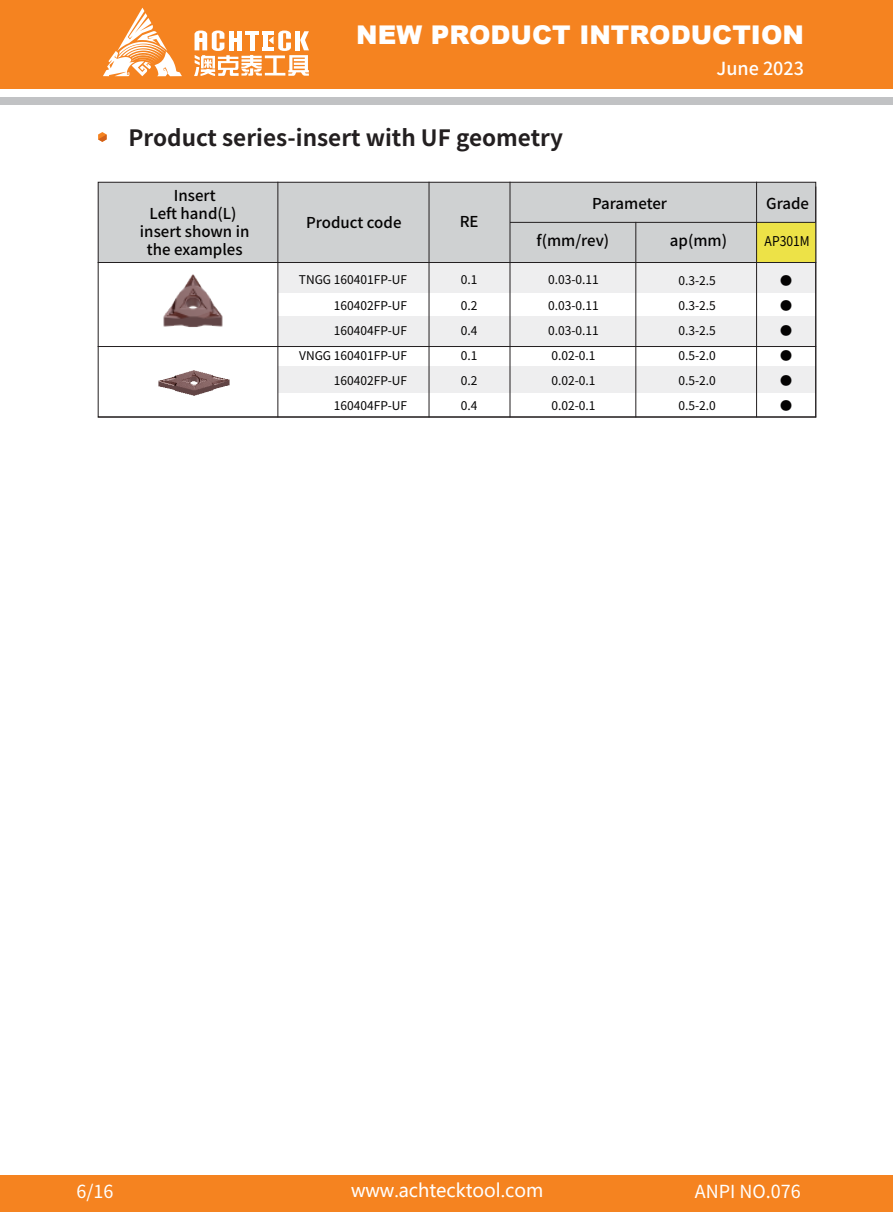
<style>
.page{position:relative;width:893px;height:1212px;background:#fff}
.page>*{position:absolute;margin:0;border:0;box-sizing:border-box;transform-origin:0 0}
.t1{font:900 25.8px "Arial";color:#fff}
.t2{font:700 22.5px "Source Han Sans CN";color:#231f20}
.t3{font:18.3px "Microsoft Ya Hei";color:#fff}
.t4{font:18px "Source Han Sans CN";color:#fff}
.t5{font:500 18px "Source Han Sans CN";color:#fff}
.t6{font:500 15px/18px "Source Han Sans CN";color:#040303;text-align:center}
.t7{font:13.5px "Source Han Sans CN";color:#040303;scale:.9 1}
.t8{font:12px/25.2px "Source Han Sans CN";color:#040303;text-align:justify}
</style>
<div class="page">
<svg style="left:98px;top:132px;width:9px;height:10px"></svg>
<div style="left:0;top:1175px;width:893px;height:37px;background:#f58320"></div>
<div style="left:0;top:0;width:893px;height:89px;background:#f58320"></div>
<div style="left:0;top:97px;width:893px;height:8px;background:#c1c2c4"></div>
<svg style="left:194px;top:31px;width:115px;height:45px"></svg>
<svg style="left:103px;top:8px;width:79px;height:68px"></svg>
<div style="left:278px;top:262px;width:538px;height:30px;background:#eeeeef"></div>
<div style="left:278px;top:316px;width:538px;height:30px;background:#eeeeef"></div>
<div style="left:278px;top:365px;width:538px;height:27px;background:#eeeeef"></div>
<div style="left:98px;top:182px;width:718px;height:80px;background:#cfd1d2"></div>
<hr style="left:98px;top:417px;width:718px;height:1px;background:#231f20">
<hr style="left:277px;top:182px;width:1px;height:235px;background:#231f20">
<hr style="left:429px;top:182px;width:1px;height:235px;background:#231f20">
<hr style="left:510px;top:182px;width:1px;height:235px;background:#231f20">
<hr style="left:635px;top:222px;width:1px;height:195px;background:#231f20">
<div style="left:757px;top:222px;width:59px;height:40px;background:#ede247"></div>
<hr style="left:756px;top:182px;width:1px;height:235px;background:#231f20">
<div style="left:98px;top:182px;width:718px;height:235px;border:1px solid #231f20"></div>
<hr style="left:98px;top:262px;width:718px;height:1px;background:#231f20">
<hr style="left:510px;top:222px;width:306px;height:1px;background:#231f20">
<hr style="left:98px;top:346px;width:718px;height:1px;background:#231f20">
<img style="left:163px;top:274px;width:60px;height:54px">
<img style="left:150px;top:370px;width:88px;height:47px">
<h1 class="t1" style="left:356px;top:16px;width:449px">NEW PRODUCT INTRODUCTION</h1>
<h3 class="t5" style="left:716px;top:58px;width:89px">June 2023</h3>
<h2 class="t2" style="left:129px;top:125px;width:436px">Product series-insert with UF geometry</h2>
<p class="t6" style="left:140px;top:187px;width:111px">Insert<br>Left hand(L) insert shown in the examples</p>
<p class="t6" style="left:306px;top:214px;width:97px">Product code</p>
<p class="t6" style="left:460px;top:213px;width:20px">RE</p>
<p class="t6" style="left:592px;top:195px;width:76px">Parameter</p>
<p class="t6" style="left:537px;top:231px;width:74px">f(mm/rev)</p>
<p class="t6" style="left:670px;top:232px;width:59px">ap(mm)</p>
<p class="t6" style="left:766px;top:195px;width:44px">Grade</p>
<p class="t7" style="left:765px;top:233px;width:52px">AP301M</p>
<p class="t8" style="left:299px;top:268px;width:110px;text-align:right">TNGG 160401FP-UF<br>160402FP-UF<br>160404FP-UF<br>VNGG 160401FP-UF<br>160402FP-UF<br>160404FP-UF</p>
<p class="t8" style="left:461px;top:268px;width:18px">0.1<br>0.2<br>0.4<br>0.1<br>0.2<br>0.4</p>
<p class="t8" style="left:548px;top:268px;width:52px;text-align:left">0.03-0.11<br>0.03-0.11<br>0.03-0.11<br>0.02-0.1<br>0.02-0.1<br>0.02-0.1</p>
<p class="t8" style="left:678px;top:268px;width:39px">0.3-2.5<br>0.3-2.5<br>0.3-2.5<br>0.5-2.0<br>0.5-2.0<br>0.5-2.0</p>
<p class="t8" style="left:780px;top:268px;width:13px">● ● ● ● ● ●</p>
<h3 class="t4" style="left:76px;top:1181px;width:39px">6/16</h3>
<h3 class="t3" style="left:351px;top:1178px;width:194px">www.achtecktool.com</h3>
<h3 class="t4" style="left:695px;top:1181px;width:107px">ANPI NO.076</h3>
</div>
